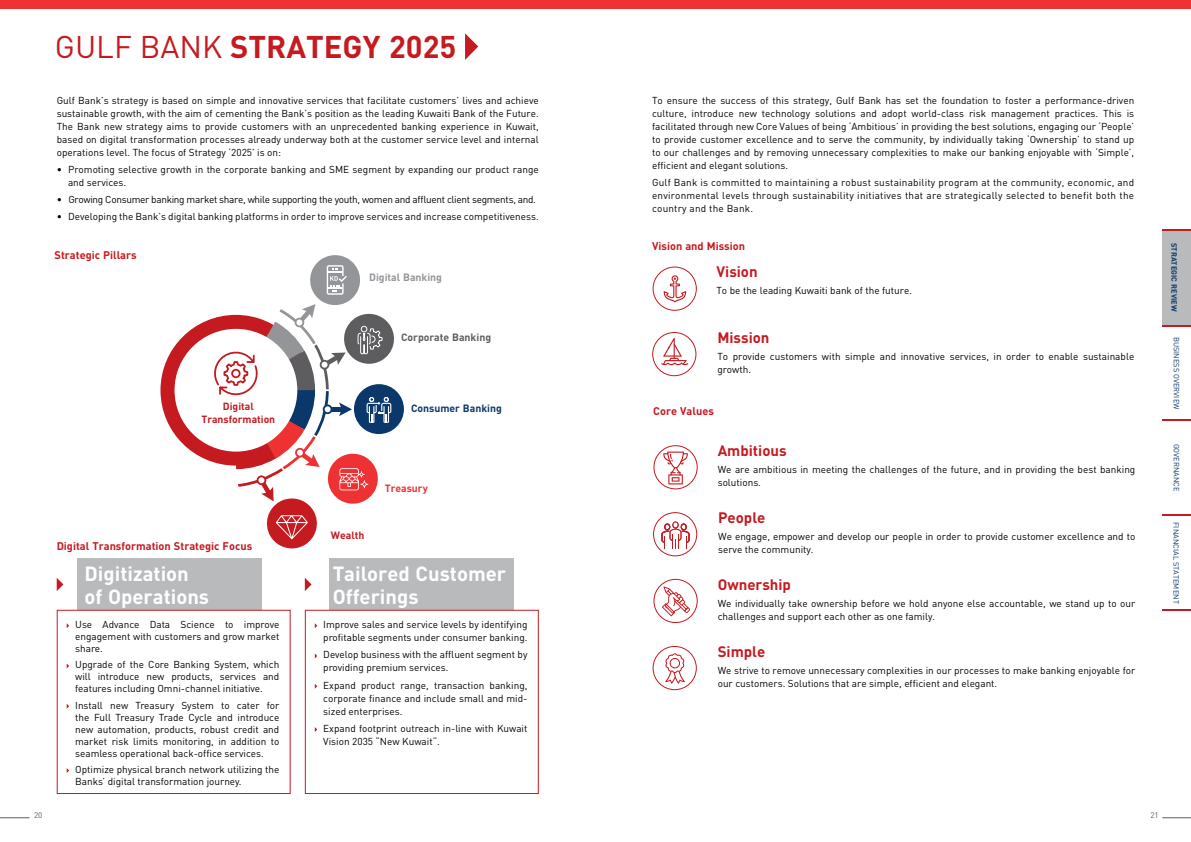
<style>
.page{position:relative;width:1191px;height:842px;background:#fff}
.page>*{position:absolute;margin:0;border:0;box-sizing:border-box;transform-origin:0 0}
.t1{font:700 31px "DIN";color:#c51a20}
.t2{font:700 20.2px "DIN";color:#fff}
.t3{font:700 15px "DIN";color:#c51a20}
.t4{font:700 11px "DIN";color:#c51a20}
.t5{font:700 10.4px "DIN";color:#5d5d60}
.t6{font:700 10.4px "DIN";color:#0b386a}
.t7{font:700 10.4px "DIN";color:#939598}
.t8{font:700 10.4px "DIN";color:#ee3133}
.t9{font:700 10.4px "DIN";color:#c51a20}
.t10{font:700 10.3px/12.4px "DIN";color:#c51a20;text-align:center}
.t11{font:10px/13px "DIN";color:#000}
.t12{font:10px "DIN";letter-spacing:-.03em;color:#000}
.t13{font:8px "DIN";color:#5d5d60}
.t14{font:7.5px "DIN";color:#0b386a}
.t15{font:700 7.5px "DIN";color:#0b386a}
.s1{font-weight:400}
</style>
<div class="page">
<svg style="left:1162px;top:817px;width:29px;height:1px"></svg>
<svg style="left:0;top:817px;width:29px;height:1px"></svg>
<div style="left:160px;top:315px;width:151px;height:151px;background:#c51a20;border-radius:50%"></div>
<div style="left:174px;top:329px;width:123px;height:123px;background:#fff;border-radius:50%"></div>
<svg style="left:213px;top:255px;width:191px;height:293px"></svg>
<div style="left:652px;top:267px;width:45px;height:44px;border:1px solid #c51a20;border-radius:50%"></div>
<svg style="left:663px;top:275px;width:23px;height:27px"></svg>
<div style="left:652px;top:332px;width:44px;height:44px;border:1px solid #c51a20;border-radius:50%"></div>
<svg style="left:661px;top:338px;width:27px;height:28px"></svg>
<div style="left:78px;top:558px;width:184px;height:52px;background:#b8babc"></div>
<div style="left:329px;top:558px;width:184px;height:52px;background:#b8babc"></div>
<div style="left:57px;top:610px;width:234px;height:184px;border:1px solid #c51a20"></div>
<div style="left:305px;top:610px;width:234px;height:184px;border:1px solid #c51a20"></div>
<svg style="left:57px;top:578px;width:6px;height:13px"></svg>
<svg style="left:305px;top:578px;width:6px;height:13px"></svg>
<svg style="left:465px;top:33px;width:13px;height:27px"></svg>
<div style="left:653px;top:445px;width:44px;height:44px;border:1px solid #c51a20;border-radius:50%"></div>
<svg style="left:663px;top:452px;width:25px;height:32px"></svg>
<div style="left:653px;top:512px;width:44px;height:44px;border:1px solid #c51a20;border-radius:50%"></div>
<svg style="left:661px;top:521px;width:28px;height:28px"></svg>
<svg style="left:665px;top:653px;width:20px;height:31px"></svg>
<div style="left:652px;top:646px;width:45px;height:44px;border:1px solid #c51a20;border-radius:50%"></div>
<div style="left:653px;top:579px;width:44px;height:44px;border:1px solid #c51a20;border-radius:50%"></div>
<svg style="left:662px;top:586px;width:28px;height:30px"></svg>
<div style="left:0;top:0;width:1191px;height:9px;background:#ee3133"></div>
<div style="left:1162px;top:230px;width:29px;height:96px;background:#b8babc"></div>
<svg style="left:1162px;top:229px;width:29px;height:1px"></svg>
<svg style="left:1162px;top:325px;width:29px;height:1px"></svg>
<svg style="left:1162px;top:420px;width:29px;height:1px"></svg>
<svg style="left:1162px;top:515px;width:29px;height:1px"></svg>
<svg style="left:1162px;top:610px;width:29px;height:1px"></svg>
<h1 class="t1" style="left:55px;top:26px;width:403px"><span class="s1">GULF BANK</span> STRATEGY 2025</h1>
<p class="t11" style="left:57px;top:93px;width:483px;text-align:justify">Gulf Bank’s strategy is based on simple and innovative services that facilitate customers’ lives and achieve sustainable growth, with the aim of cementing the Bank’s position as the leading Kuwaiti Bank of the Future.<br>The Bank new strategy aims to provide customers with an unprecedented banking experience in Kuwait, based on digital transformation processes already underway both at the customer service level and internal operations level. The focus of Strategy ‘2025’ is on:</p>
<p class="t11" style="left:68px;top:162px;width:472px;text-indent:-11px">• Promoting selective growth in the corporate banking and SME segment by expanding our product range and services.</p>
<p class="t12" style="left:57px;top:193px;width:481px">• Growing Consumer banking market share, while supporting the youth, women and affluent client segments, and.</p>
<p class="t11" style="left:57px;top:210px;width:483px">• Developing the Bank’s digital banking platforms in order to improve services and increase competitiveness.</p>
<p class="t4" style="left:55px;top:248px;width:84px">Strategic Pillars</p>
<p class="t10" style="left:201px;top:400px;width:75px">Digital<br>Transformation</p>
<p class="t4" style="left:57px;top:539px;width:197px">Digital Transformation Strategic Focus</p>
<p class="t7" style="left:369px;top:270px;width:74px">Digital Banking</p>
<p class="t5" style="left:401px;top:330px;width:92px">Corporate Banking</p>
<p class="t6" style="left:411px;top:401px;width:92px">Consumer Banking</p>
<p class="t9" style="left:331px;top:528px;width:35px">Wealth</p>
<p class="t8" style="left:385px;top:482px;width:45px">Treasury</p>
<h2 class="t2" style="left:85px;top:561px;width:106px">Digitization</h2>
<h2 class="t2" style="left:333px;top:561px;width:175px">Tailored Customer</h2>
<p class="t11" style="left:75px;top:618px;width:206px;line-height:12px;text-align:justify">Use Advance Data Science to improve engagement with customers and grow market share.</p>
<p class="t11" style="left:75px;top:659px;width:206px;line-height:12px;text-align:justify">Upgrade of the Core Banking System, which will introduce new products, services and features including Omni-channel initiative.</p>
<p class="t11" style="left:75px;top:699px;width:206px;line-height:12px;text-align:justify">Install new Treasury System to cater for the Full Treasury Trade Cycle and introduce new automation, products, robust credit and market risk limits monitoring, in addition to seamless operational back-office services.</p>
<p class="t11" style="left:75px;top:763px;width:206px;line-height:12px">Optimize physical branch network utilizing the<br>Banks’ digital transformation journey.</p>
<h2 class="t2" style="left:85px;top:584px;width:126px">of Operations</h2>
<h2 class="t2" style="left:333px;top:584px;width:87px">Offerings</h2>
<p class="t11" style="left:323px;top:618px;width:206px">Improve sales and service levels by identifying profitable segments under consumer banking.</p>
<p class="t11" style="left:323px;top:648px;width:206px">Develop business with the affluent segment by providing premium services.</p>
<p class="t11" style="left:323px;top:678px;width:206px;text-align:justify">Expand product range, transaction banking, corporate finance and include small and mid&shy;sized enterprises.</p>
<p class="t11" style="left:323px;top:722px;width:206px">Expand footprint outreach in-line with Kuwait<br>Vision 2035 “New Kuwait“.</p>
<p class="t11" style="left:652px;top:93px;width:484px;text-align:justify">To ensure the success of this strategy, Gulf Bank has set the foundation to foster a performance-driven culture, introduce new technology solutions and adopt world-class risk management practices. This is facilitated through new Core Values of being ‘Ambitious’ in providing the best solutions, engaging our ‘People’ to provide customer excellence and to serve the community, by individually taking ‘Ownership’ to stand up to our challenges and by removing unnecessary complexities to make our banking enjoyable with ‘Simple’, efficient and elegant solutions.</p>
<p class="t11" style="left:652px;top:175px;width:484px;text-align:justify">Gulf Bank is committed to maintaining a robust sustainability program at the community, economic, and environmental levels through sustainability initiatives that are strategically selected to benefit both the country and the Bank.</p>
<p class="t4" style="left:652px;top:238px;width:94px">Vision and Mission</p>
<h3 class="t3" style="left:716px;top:262px;width:43px">Vision</h3>
<p class="t11" style="left:716px;top:284px;width:197px">To be the leading Kuwaiti bank of the future.</p>
<h3 class="t3" style="left:717px;top:327px;width:54px">Mission</h3>
<p class="t11" style="left:717px;top:350px;width:418px">To provide customers with simple and innovative services, in order to enable sustainable growth.</p>
<p class="t4" style="left:653px;top:403px;width:62px">Core Values</p>
<h3 class="t3" style="left:717px;top:441px;width:70px">Ambitious</h3>
<p class="t11" style="left:717px;top:463px;width:419px">We are ambitious in meeting the challenges of the future, and in providing the best banking solutions.</p>
<h3 class="t3" style="left:718px;top:508px;width:49px">People</h3>
<p class="t11" style="left:718px;top:530px;width:419px">We engage, empower and develop our people in order to provide customer excellence and to serve the community.</p>
<h3 class="t3" style="left:717px;top:574px;width:75px">Ownership</h3>
<p class="t11" style="left:717px;top:596px;width:419px">We individually take ownership before we hold anyone else accountable, we stand up to our challenges and support each other as one family.</p>
<h3 class="t3" style="left:717px;top:641px;width:49px">Simple</h3>
<p class="t11" style="left:717px;top:664px;width:419px">We strive to remove unnecessary complexities in our processes to make banking enjoyable for our customers. Solutions that are simple, efficient and elegant.</p>
<p class="t13" style="left:34px;top:810px;width:10px">20</p>
<p class="t13" style="left:1150px;top:810px;width:10px">21</p>
<p class="t15" style="left:1179px;top:243px;width:70px;rotate:90deg">STRATEGIC REVIEW</p>
<p class="t14" style="left:1181px;top:337px;width:74px;rotate:90deg">BUSINESS OVERVIEW</p>
<p class="t14" style="left:1181px;top:443px;width:50px;rotate:90deg">GOVERNANCE</p>
<p class="t14" style="left:1181px;top:522px;width:83px;rotate:90deg">FINANCIAL STATEMENT</p>
</div>
